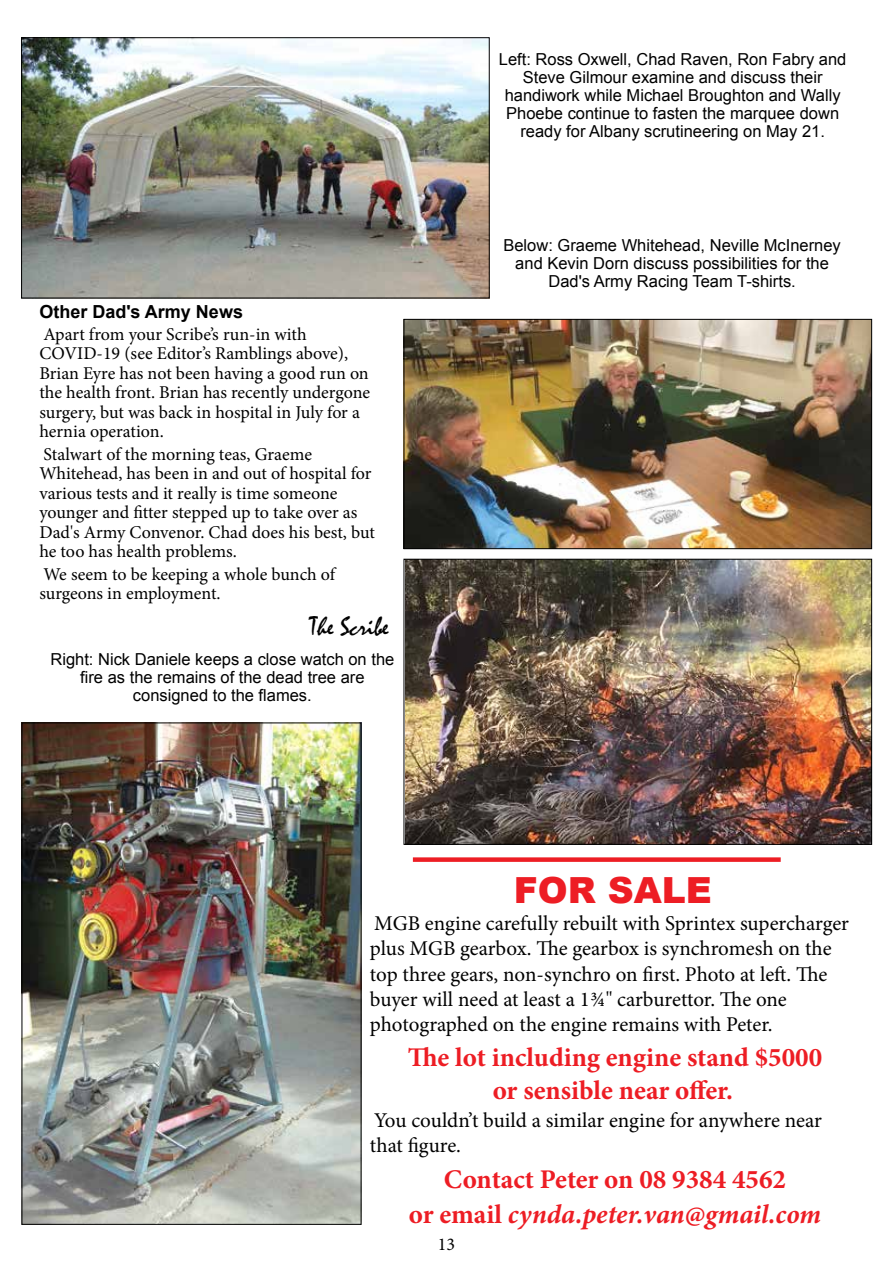
<style>
.page{position:relative;width:893px;height:1263px;background:#fff}
.page>*{position:absolute;margin:0;border:0;box-sizing:border-box;transform-origin:0 0}
.t1{font:900 36px "Arial";color:#ed1d24}
.t2{font:700 27px/32.4px "Minion Pro";color:#ed1d24;text-align:center}
.t3{font:27px "Mistral";color:#000}
.t4{font:21px/25.2px "Minion Pro";letter-spacing:-.005em;color:#000}
.t5{font:18px/19.5px "Minion Pro";letter-spacing:-.005em;color:#000}
.t6{font:700 18px "Arial";color:#000}
.t7{font:16.5px/18px "Arial";color:#000;text-align:center}
.s1{font-style:italic}
</style>
<div class="page">
<img style="left:24px;top:724px;width:335px;height:499px">
<div style="left:413px;top:857px;width:368px;height:5px;background:#ed1d24"></div>
<img style="left:23px;top:39px;width:465px;height:257px">
<div style="left:21px;top:37px;width:469px;height:261px;border:1px solid #000"></div>
<img style="left:406px;top:561px;width:464px;height:282px">
<div style="left:404px;top:559px;width:468px;height:286px;border:1px solid #000"></div>
<img style="left:406px;top:321px;width:464px;height:226px">
<div style="left:404px;top:319px;width:468px;height:230px;border:1px solid #000"></div>
<p class="t7" style="left:499px;top:51px;width:349px">Left: Ross Oxwell, Chad Raven, Ron Fabry and Steve Gilmour examine and discuss their handiwork while Michael Broughton and Wally Phoebe continue to fasten the marquee down ready for Albany scrutineering on May 21.</p>
<p class="t6" style="left:39px;top:300px;width:205px">Other Dad's Army News</p>
<p class="t5" style="left:39px;top:324px;width:332px">Apart from your Scribe’s run-in with COVID-19 (see Editor’s Ramblings above), Brian Eyre has not been having a good run on the health front. Brian has recently undergone surgery, but was back in hospital in July for a hernia operation.</p>
<p class="t5" style="left:39px;top:444px;width:337px">Stalwart of the morning teas, Graeme Whitehead, has been in and out of hospital for various tests and it really is time someone younger and fitter stepped up to take over as Dad's Army Convenor. Chad does his best, but he too has health problems.</p>
<p class="t5" style="left:39px;top:564px;width:297px">We seem to be keeping a whole bunch of surgeons in employment.</p>
<h2 class="t3" style="left:310px;top:611px;width:81px">The Scribe</h2>
<p class="t7" style="left:50px;top:651px;width:345px">Right: Nick Daniele keeps a close watch on the fire as the remains of the dead tree are consigned to the flames.</p>
<p class="t7" style="left:503px;top:236px;width:339px">Below: Graeme Whitehead, Neville McInerney and Kevin Dorn discuss possibilities for the<br>Dad's Army Racing Team T-shirts.</p>
<h1 class="t1" style="left:514px;top:864px;width:199px">FOR SALE</h1>
<p class="t4" style="left:370px;top:911px;width:481px">MGB engine carefully rebuilt with Sprintex supercharger plus MGB gearbox. The gearbox is synchromesh on the top three gears, non-synchro on first. Photo at left. The buyer will need at least a 1¾" carburettor. The one photographed on the engine remains with Peter.</p>
<h2 class="t2" style="left:408px;top:1041px;width:416px">The lot including engine stand $5000 or sensible near offer.</h2>
<p class="t4" style="left:370px;top:1108px;width:453px">You couldn’t build a similar engine for anywhere near that figure.</p>
<h2 class="t2" style="left:409px;top:1161px;width:414px;line-height:35.4px">Contact Peter on 08 9384 4562<br>or email <span class="s1">cynda.peter.van@gmail.com</span></h2>
<p class="t5" style="left:438px;top:1235px;width:19px">13</p>
</div>
